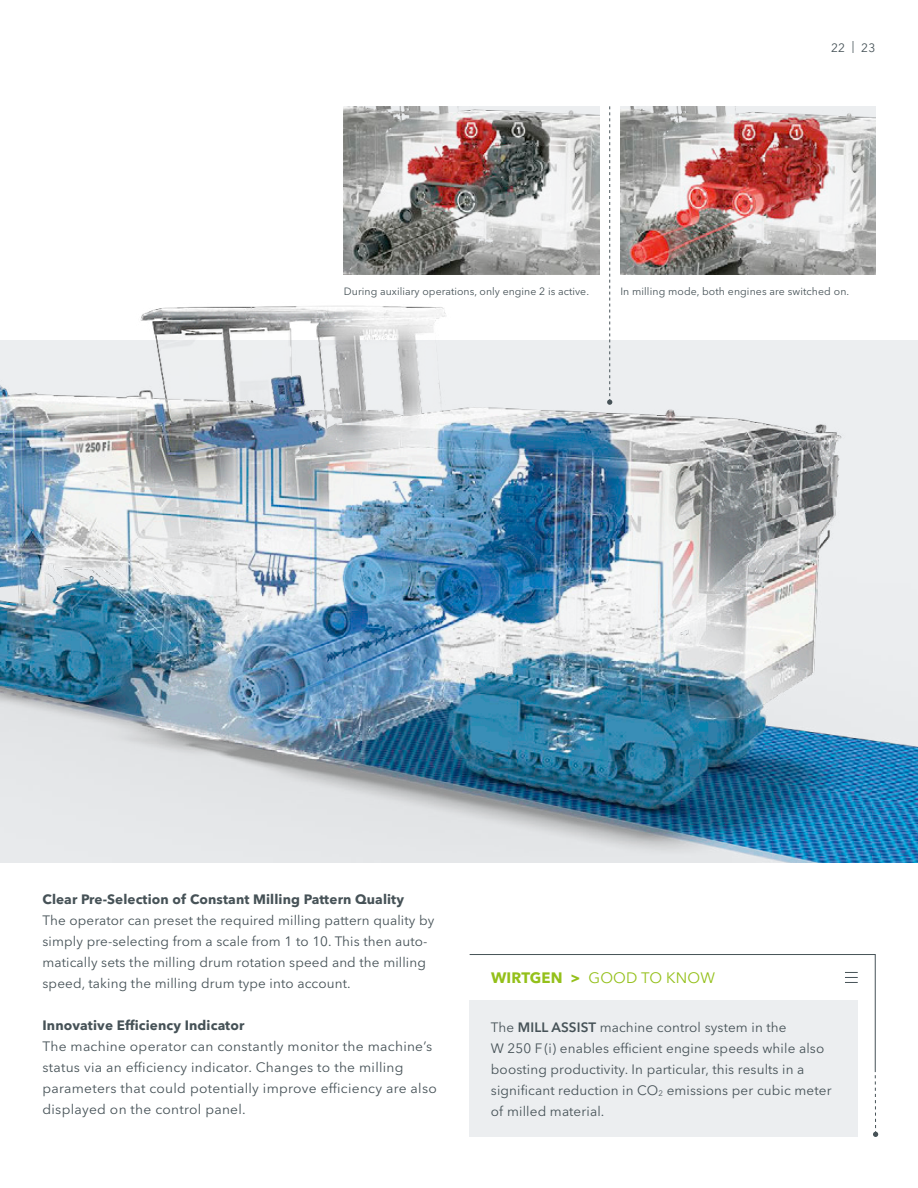
<style>
.page{position:relative;width:918px;height:1188px;background:#fff}
.page>*{position:absolute;margin:0;border:0;box-sizing:border-box;transform-origin:0 0}
.t1{font:15px "Avenir Next LT Pro";letter-spacing:.01em;color:#94c01a}
.t2{font:13.5px/21px "Avenir Next LT Pro";letter-spacing:.01em;color:#465257}
.t3{font:700 13.5px "Avenir Next LT Pro";letter-spacing:.01em;color:#465257}
.t4{font:12px "Avenir Next LT Pro";color:#465257}
.t5{font:10.5px "Avenir Next LT Pro";letter-spacing:.005em;color:#465257}
.s1{font-weight:700}
.s2{font-weight:600}
</style>
<div class="page">
<img style="left:0;top:215px;width:918px;height:647px">
<img style="left:344px;top:106px;width:255px;height:168px">
<img style="left:620px;top:106px;width:255px;height:168px">
<svg style="left:607px;top:106px;width:5px;height:299px"></svg>
<div style="left:470px;top:1000px;width:388px;height:137px;background:#eceef0"></div>
<svg style="left:469px;top:954px;width:407px;height:116px"></svg>
<svg style="left:873px;top:1069px;width:5px;height:68px"></svg>
<svg style="left:845px;top:972px;width:13px;height:11px"></svg>
<p class="t4" style="left:831px;top:40px;width:46px">22 | 23</p>
<p class="t5" style="left:344px;top:285px;width:247px">During auxiliary operations, only engine 2 is active.</p>
<p class="t5" style="left:620px;top:285px;width:230px">In milling mode, both engines are switched on.</p>
<p class="t3" style="left:43px;top:891px;width:363px">Clear Pre-Selection of Constant Milling Pattern Quality</p>
<p class="t2" style="left:43px;top:910px;width:393px">The operator can preset the required milling pattern quality by simply pre-selecting from a scale from 1 to 10. This then auto&shy;matically sets the milling drum rotation speed and the milling speed, taking the milling drum type into account.</p>
<p class="t3" style="left:43px;top:1017px;width:203px">Innovative Efficiency Indicator</p>
<p class="t2" style="left:43px;top:1036px;width:396px">The machine operator can constantly monitor the machine’s status via an efficiency indicator. Changes to the milling parameters that could potentially improve efficiency are also displayed on the control panel.</p>
<p class="t1" style="left:491px;top:969px;width:225px"><span class="s1">WIRTGEN &gt;</span> GOOD TO KNOW</p>
<p class="t2" style="left:491px;top:1017px;width:342px">The <span class="s2">MILL ASSIST</span> machine control system in the<br>W 250 F (i) enables efficient engine speeds while also boosting productivity. In particular, this results in a significant reduction in CO<sub>2</sub> emissions per cubic meter of milled material.</p>
</div>
